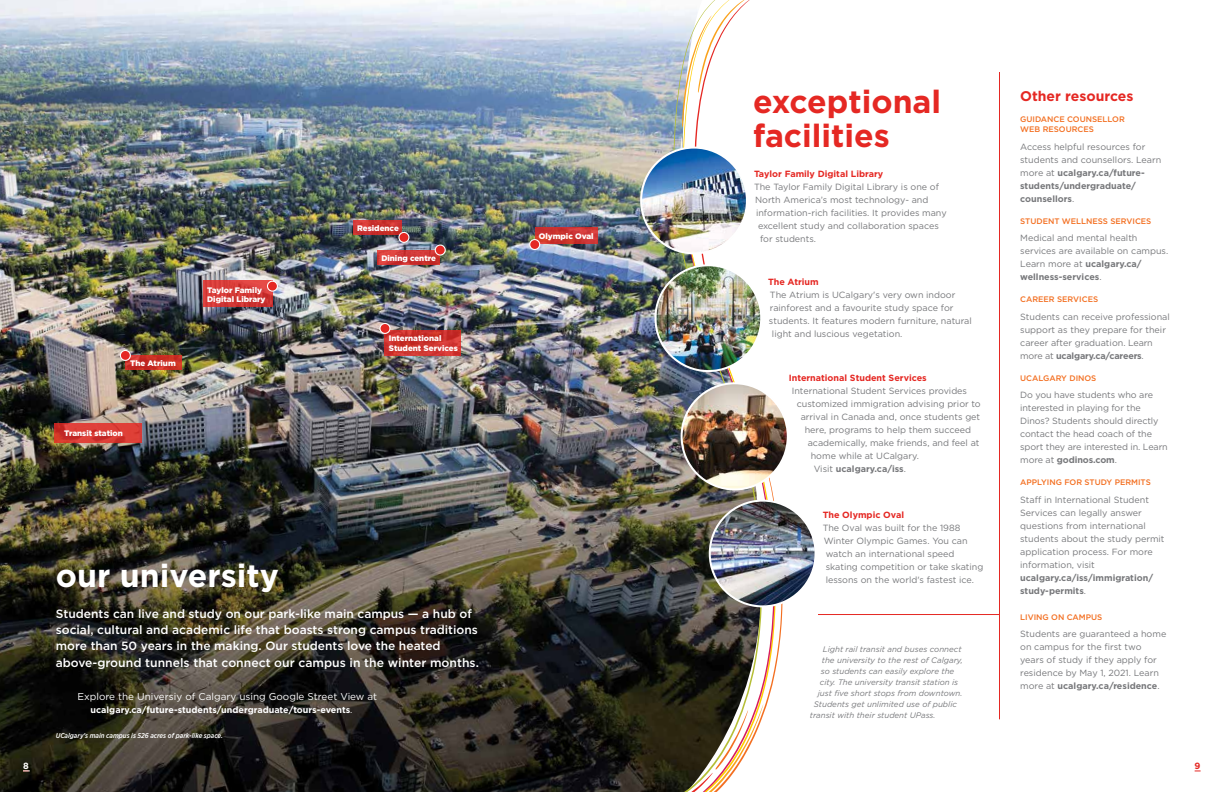
<style>
.page{position:relative;width:1224px;height:792px;background:#fff}
.page>*{position:absolute;margin:0;border:0;box-sizing:border-box;transform-origin:0 0}
.t1{font:700 32px/33.2px "Gotham";color:#e52823}
.t2{font:700 32px "Gotham";color:#fff}
.t3{font:700 14px "Gotham";color:#e52823}
.t4{font:500 12.2px "Gotham";color:#fff}
.t5{font:500 12px/16px "Gotham";color:#fff}
.t6{font:9.9px "Gotham";color:#fff}
.t7{font:9px/13px "Gotham";color:#77787b}
.t8{font:700 9px "Gotham";color:#e52823}
.t9{font:700 9px/13px "Gotham";color:#77787b}
.t10{font:700 9px "Gotham";color:#fff}
.t11{font:italic 8px "Gotham";color:#77787b}
.t12{font:500 8px/10px "Gotham";color:#f36f21}
.t13{font:900 8px/9.6px "Gotham";color:#fff}
.t14{font:italic 500 7px "Gotham Narrow";color:#fff}
.s1{font-size:12px}
.s2{font-weight:400}
.s3{font-weight:700}
</style>
<div class="page">
<img style="left:0;top:0;width:646px;height:792px">
<img style="left:646px;top:8px;width:35px;height:784px">
<img style="left:681px;top:364px;width:94px;height:351px">
<svg style="left:680px;top:0;width:70px;height:273px"></svg>
<svg style="left:673px;top:704px;width:90px;height:88px"></svg>
<img style="left:710px;top:501px;width:106px;height:105px;border-radius:53px">
<div style="left:709px;top:500px;width:108px;height:107px;border:2px solid #fff;border-radius:50%"></div>
<img style="left:641px;top:148px;width:106px;height:105px;border-radius:53px">
<div style="left:640px;top:147px;width:108px;height:107px;border:2px solid #fff;border-radius:50%"></div>
<img style="left:655px;top:265px;width:106px;height:106px;border-radius:53px">
<div style="left:654px;top:264px;width:108px;height:108px;border:2px solid #fff;border-radius:50%"></div>
<svg style="left:353px;top:220px;width:49px;height:15px"></svg>
<svg style="left:54px;top:423px;width:87px;height:20px;background:#d63932"></svg>
<div style="left:399px;top:232px;width:10px;height:10px;background:#e52823;border-radius:50%"></div>
<div style="left:398px;top:232px;width:11px;height:11px;border:1px solid #fff;border-radius:50%"></div>
<svg style="left:377px;top:250px;width:63px;height:15px"></svg>
<div style="left:435px;top:245px;width:10px;height:10px;background:#e52823;border-radius:50%"></div>
<div style="left:435px;top:245px;width:11px;height:11px;border:1px solid #fff;border-radius:50%"></div>
<svg style="left:125px;top:355px;width:57px;height:15px"></svg>
<div style="left:120px;top:350px;width:10px;height:10px;background:#e52823;border-radius:50%"></div>
<div style="left:120px;top:350px;width:11px;height:11px;border:1px solid #fff;border-radius:50%"></div>
<svg style="left:384px;top:330px;width:76px;height:25px;background:#cd332d"></svg>
<svg style="left:380px;top:323px;width:10px;height:10px"></svg>
<div style="left:379px;top:323px;width:12px;height:11px;border:1px solid #fff;border-radius:50%"></div>
<svg style="left:203px;top:281px;width:69px;height:26px;background:#d43a37"></svg>
<div style="left:267px;top:281px;width:10px;height:10px;background:#e52823;border-radius:50%"></div>
<div style="left:267px;top:281px;width:11px;height:11px;border:1px solid #fff;border-radius:50%"></div>
<svg style="left:535px;top:227px;width:62px;height:17px"></svg>
<div style="left:530px;top:240px;width:10px;height:10px;background:#e52823;border-radius:50%"></div>
<div style="left:529px;top:239px;width:11px;height:11px;border:1px solid #fff;border-radius:50%"></div>
<hr style="left:999px;top:72px;width:1px;height:647px;background:#e52823">
<hr style="left:818px;top:614px;width:181px;height:1px;background:#e52823">
<img style="left:682px;top:383px;width:106px;height:106px;border-radius:53px">
<div style="left:681px;top:382px;width:108px;height:108px;border:2px solid #fff;border-radius:50%"></div>
<p class="t13" style="left:130px;top:358px;width:47px">The Atrium</p>
<p class="t13" style="left:64px;top:429px;width:60px">Transit station</p>
<p class="t13" style="left:207px;top:285px;width:60px">Taylor Family<br>Digital Library</p>
<p class="t13" style="left:357px;top:223px;width:43px">Residence</p>
<p class="t13" style="left:381px;top:253px;width:56px">Dining centre</p>
<p class="t13" style="left:389px;top:333px;width:70px">International<br>Student Services</p>
<p class="t10" style="left:23px;top:760px;width:7px">8</p>
<h1 class="t2" style="left:56px;top:555px;width:225px">our university</h1>
<h3 class="t5" style="left:56px;top:606px;width:424px">Students can live and study on our park-like main campus — a hub of social, cultural and academic life that boasts strong campus traditions more than 50 years in the making. Our students love the heated</h3>
<h3 class="t4" style="left:56px;top:654px;width:425px"><span class="s1">above-</span>ground tunnels that connect our campus in the winter months.</h3>
<p class="t6" style="left:77px;top:690px;width:301px">Explore the Universiy of Calgary using Google Street View at</p>
<p class="t10" style="left:91px;top:704px;width:263px">ucalgary.ca/future-students/undergraduate/tours-events<span class="s2">.</span></p>
<p class="t14" style="left:56px;top:731px;width:169px">UCalgary's main campus is 526 acres of park-like space.</p>
<p class="t13" style="left:539px;top:231px;width:57px">Olympic Oval</p>
<h1 class="t1" style="left:753px;top:85px;width:189px">exceptional facilities</h1>
<p class="t8" style="left:754px;top:168px;width:131px">Taylor Family Digital Library</p>
<p class="t7" style="left:754px;top:180px;width:186px">The Taylor Family Digital Library is one of</p>
<p class="t7" style="left:755px;top:193px;width:175px">North America’s most technology- and</p>
<p class="t7" style="left:756px;top:206px;width:192px">information-rich facilities. It provides many</p>
<p class="t7" style="left:758px;top:219px;width:182px">excellent study and collaboration spaces</p>
<p class="t7" style="left:760px;top:232px;width:58px">for students.</p>
<p class="t8" style="left:768px;top:276px;width:52px">The Atrium</p>
<p class="t7" style="left:770px;top:288px;width:187px">The Atrium is UCalgary's very own indoor</p>
<p class="t7" style="left:770px;top:301px;width:185px">rainforest and a favourite study space for</p>
<p class="t7" style="left:769px;top:314px;width:204px">students. It features modern furniture, natural</p>
<p class="t7" style="left:772px;top:327px;width:132px">light and luscious vegetation.</p>
<p class="t8" style="left:789px;top:372px;width:140px">International Student Services</p>
<p class="t7" style="left:792px;top:384px;width:177px">International Student Services provides</p>
<p class="t7" style="left:797px;top:397px;width:186px">customized immigration advising prior to</p>
<p class="t7" style="left:801px;top:410px;width:181px">arrival in Canada and, once students get</p>
<p class="t7" style="left:805px;top:423px;width:168px">here, programs to help them succeed</p>
<p class="t7" style="left:808px;top:436px;width:173px">academically, make friends, and feel at</p>
<p class="t7" style="left:811px;top:449px;width:110px">home while at UCalgary.</p>
<p class="t9" style="left:814px;top:462px;width:94px"><span class="s2">Visit</span> ucalgary.ca/iss<span class="s2">.</span></p>
<p class="t8" style="left:823px;top:509px;width:83px">The Olympic Oval</p>
<p class="t7" style="left:823px;top:521px;width:162px">The Oval was built for the 1988<br>Winter Olympic Games. You can watch an international speed skating competition or take skating lessons on the world's fastest ice.</p>
<p class="t11" style="left:823px;top:644px;width:140px">Light rail transit and buses connect</p>
<p class="t11" style="left:822px;top:655px;width:143px">the university to the rest of Calgary,</p>
<p class="t11" style="left:821px;top:666px;width:135px">so students can easily explore the</p>
<p class="t11" style="left:820px;top:677px;width:140px">city. The university transit station is</p>
<p class="t11" style="left:818px;top:688px;width:146px">just five short stops from downtown.</p>
<p class="t11" style="left:814px;top:699px;width:145px">Students get unlimited use of public</p>
<p class="t11" style="left:810px;top:710px;width:127px">transit with their student UPass.</p>
<h2 class="t3" style="left:1020px;top:87px;width:115px">Other resources</h2>
<p class="t12" style="left:1020px;top:114px;width:106px">GUIDANCE COUNSELLOR<br>WEB RESOURCES</p>
<p class="t7" style="left:1020px;top:140px;width:143px">Access helpful resources for students and counsellors. Learn more at <span class="s3">ucalgary.ca/future&shy;students/undergraduate/ counsellors</span>.</p>
<p class="t12" style="left:1020px;top:216px;width:133px">STUDENT WELLNESS SERVICES</p>
<p class="t7" style="left:1020px;top:231px;width:150px">Medical and mental health services are available on campus.<br>Learn more at <span class="s3">ucalgary.ca/ wellness-services</span>.</p>
<p class="t12" style="left:1020px;top:294px;width:79px">CAREER SERVICES</p>
<p class="t7" style="left:1020px;top:310px;width:151px">Students can receive professional support as they prepare for their career after graduation. Learn more at <span class="s3">ucalgary.ca/careers</span>.</p>
<p class="t12" style="left:1020px;top:373px;width:78px">UCALGARY DINOS</p>
<p class="t7" style="left:1020px;top:388px;width:149px">Do you have students who are interested in playing for the<br>Dinos? Students should directly contact the head coach of the sport they are interested in. Learn more at <span class="s3">godinos.com</span>.</p>
<p class="t12" style="left:1020px;top:477px;width:132px">APPLYING FOR STUDY PERMITS</p>
<p class="t7" style="left:1020px;top:493px;width:146px">Staff in International Student<br>Services can legally answer questions from international students about the study permit application process. For more information, visit</p>
<p class="t9" style="left:1020px;top:571px;width:134px">ucalgary.ca/iss/immigration/ study-permits<span class="s2">.</span></p>
<p class="t12" style="left:1020px;top:612px;width:84px">LIVING ON CAMPUS</p>
<p class="t7" style="left:1020px;top:627px;width:148px">Students are guaranteed a home on campus for the first two years of study if they apply for residence by May 1, 2021. Learn more at <span class="s3">ucalgary.ca/residence</span>.</p>
<p class="t8" style="left:1195px;top:760px;width:7px">9</p>
</div>
